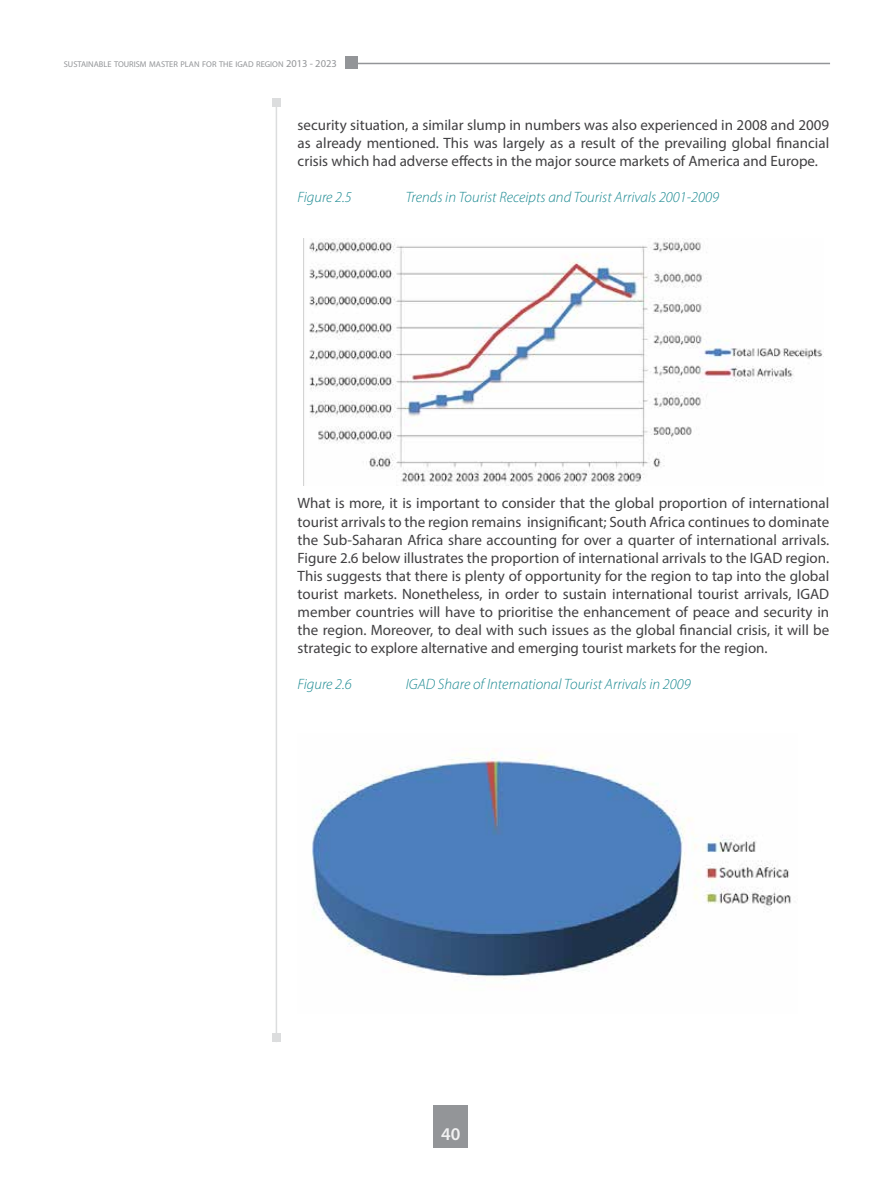
<style>
.page{position:relative;width:893px;height:1191px;background:#fff}
.page>*{position:absolute;margin:0;border:0;box-sizing:border-box;transform-origin:0 0}
.t1{font:600 18px "Myriad Pro";color:#f1f1f2}
.t2{font:15px/18px "Myriad Pro";color:#414042;text-align:justify}
.t3{font:italic 300 15px "Myriad Pro";color:#1a8991}
.t4{font:8.4px "Myriad Pro";color:#939598}
.s1{font-size:10.5px}
</style>
<div class="page">
<hr style="left:351px;top:63px;width:479px;height:1px;background:#939598">
<div style="left:345px;top:56px;width:12px;height:13px;background:#939598"></div>
<div style="left:434px;top:1104px;width:34px;height:43px;background:#939598"></div>
<hr style="left:276px;top:106px;width:1px;height:936px;background:#dcddde">
<div style="left:272px;top:98px;width:9px;height:8px;background:#dcddde"></div>
<div style="left:272px;top:1033px;width:9px;height:9px;background:#dcddde"></div>
<img style="left:303px;top:238px;width:520px;height:248px">
<img style="left:312px;top:754px;width:479px;height:225px">
<p class="t4" style="left:64px;top:59px;width:275px">SUSTAINABLE TOURISM MASTER PLAN FOR THE IGAD REGION <span class="s1">2013 - 2023</span></p>
<p class="t2" style="left:298px;top:116px;width:533px">security situation, a similar slump in numbers was also experienced in 2008 and 2009 as already mentioned. This was largely as a result of the prevailing global financial crisis which had adverse effects in the major source markets of America and Europe.</p>
<p class="t3" style="left:298px;top:189px;width:56px">Figure 2.5</p>
<p class="t3" style="left:406px;top:189px;width:315px">Trends in Tourist Receipts and Tourist Arrivals 2001-2009</p>
<p class="t2" style="left:298px;top:494px;width:533px">What is more, it is important to consider that the global proportion of international tourist arrivals to the region remains insignificant; South Africa continues to dominate the Sub-Saharan Africa share accounting for over a quarter of international arrivals.<br>Figure 2.6 below illustrates the proportion of international arrivals to the IGAD region.<br>This suggests that there is plenty of opportunity for the region to tap into the global tourist markets. Nonetheless, in order to sustain international tourist arrivals, IGAD member countries will have to prioritise the enhancement of peace and security in the region. Moreover, to deal with such issues as the global financial crisis, it will be strategic to explore alternative and emerging tourist markets for the region.</p>
<p class="t3" style="left:298px;top:675px;width:56px">Figure 2.6</p>
<p class="t3" style="left:406px;top:675px;width:286px">IGAD Share of International Tourist Arrivals in 2009</p>
<p class="t1" style="left:441px;top:1122px;width:21px">40</p>
</div>
